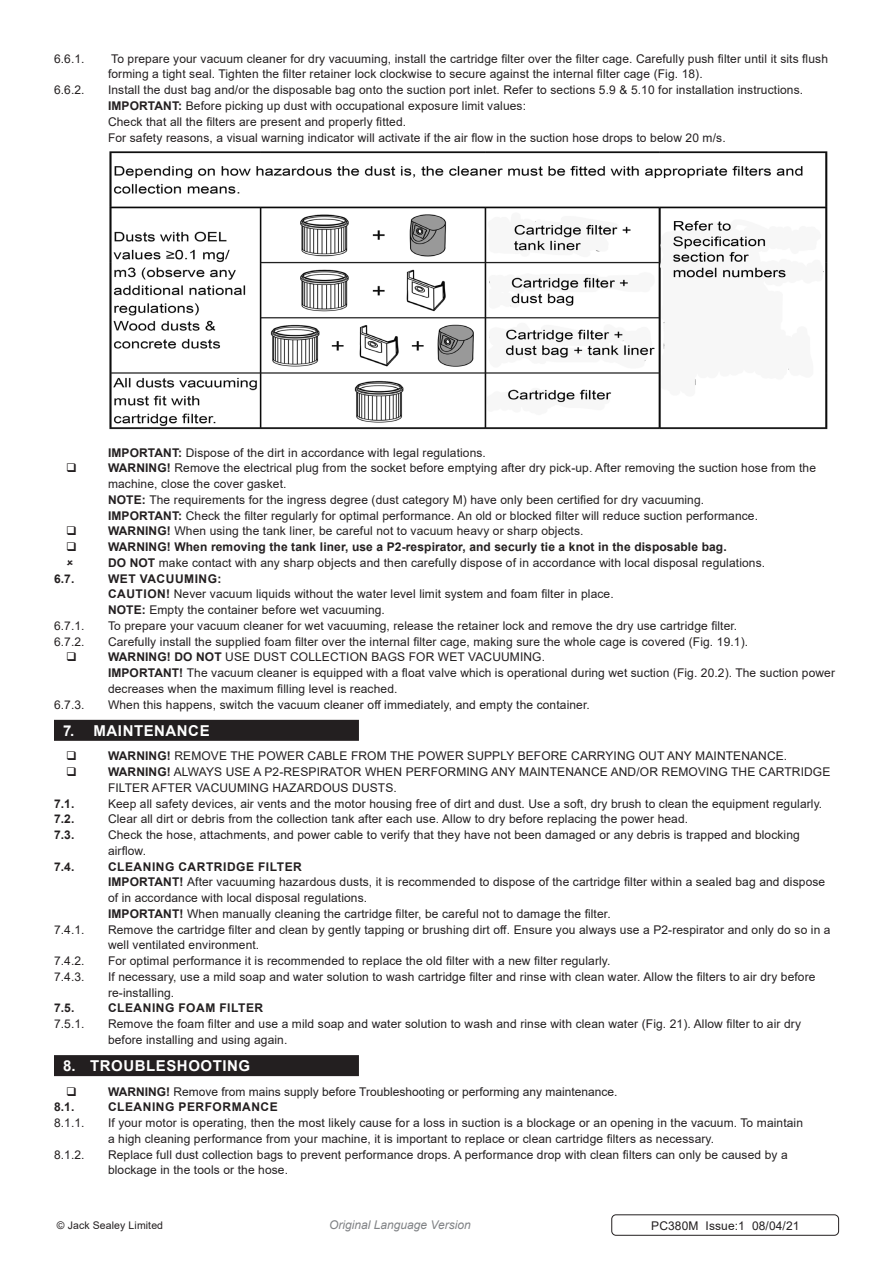
<style>
.page{position:relative;width:893px;height:1263px;background:#fff}
.page>*{position:absolute;margin:0;border:0;box-sizing:border-box;transform-origin:0 0}
.t1{font:700 15px "Arial";letter-spacing:.035em;color:#fff}
.Body{font:12px/15.8px "Arial";letter-spacing:.01em;color:#231f20}
.t2{font:700 12px "Arial";letter-spacing:.01em;color:#231f20}
.t3{font:700 12px "Arial";letter-spacing:.045em;color:#231f20}
.t4{font:italic 12px "Arial";color:#808285}
.Body__Footer{font:12px "Arial";letter-spacing:.01em;color:#231f20}
.Body__Justified__7pt{font:10.5px "Arial";letter-spacing:.01em;color:#231f20}
.s1{font-weight:700}
.s2{font-weight:400;font-size:12px;color:#231f20}
</style>
<div class="page">
<div style="left:54px;top:720px;width:305px;height:21px;background:#231f20"></div>
<div style="left:54px;top:1055px;width:305px;height:21px;background:#231f20"></div>
<img style="left:109px;top:151px;width:719px;height:279px">
<div style="left:611px;top:1214px;width:228px;height:22px;border:1px solid #231f20;border-radius:4px"></div>
<p class="Body" style="left:54px;top:51px;width:32px">6.6.1.</p>
<p class="Body" style="left:108px;top:51px;width:721px">To prepare your vacuum cleaner for dry vacuuming, install the cartridge filter over the filter cage. Carefully push filter until it sits flush forming a tight seal. Tighten the filter retainer lock clockwise to secure against the internal filter cage (Fig. 18).</p>
<p class="Body" style="left:54px;top:82px;width:32px">6.6.2.</p>
<p class="Body" style="left:108px;top:82px;width:697px">Install the dust bag and/or the disposable bag onto the suction port inlet. Refer to sections 5.9 &amp; 5.10 for installation instructions.</p>
<p class="Body" style="left:108px;top:98px;width:420px"><span class="s1">IMPORTANT:</span> Before picking up dust with occupational exposure limit values:</p>
<p class="Body" style="left:108px;top:114px;width:300px">Check that all the filters are present and properly fitted.</p>
<p class="Body" style="left:108px;top:129px;width:619px">For safety reasons, a visual warning indicator will activate if the air flow in the suction hose drops to below 20 m/s.</p>
<p class="Body" style="left:108px;top:444px;width:379px"><span class="s1">IMPORTANT:</span> Dispose of the dirt in accordance with legal regulations.</p>
<p class="Body" style="left:108px;top:460px;width:710px"><span class="s1">WARNING!</span> Remove the electrical plug from the socket before emptying after dry pick-up. After removing the suction hose from the machine, close the cover gasket.</p>
<p class="Body" style="left:108px;top:492px;width:598px"><span class="s1">NOTE:</span> The requirements for the ingress degree (dust category M) have only been certified for dry vacuuming.</p>
<p class="Body" style="left:108px;top:507px;width:652px"><span class="s1">IMPORTANT:</span> Check the filter regularly for optimal performance. An old or blocked filter will reduce suction performance.</p>
<p class="Body" style="left:108px;top:523px;width:477px"><span class="s1">WARNING!</span> When using the tank liner, be careful not to vacuum heavy or sharp objects.</p>
<p class="t2" style="left:108px;top:538px;width:620px">WARNING! When removing the tank liner, use a P2-respirator, and securly tie a knot in the disposable bag.</p>
<p class="Body" style="left:108px;top:555px;width:659px"><span class="s1">DO NOT</span> make contact with any sharp objects and then carefully dispose of in accordance with local disposal regulations.</p>
<p class="t2" style="left:54px;top:570px;width:22px">6.7.</p>
<p class="t3" style="left:108px;top:570px;width:115px">WET VACUUMING:</p>
<p class="Body" style="left:108px;top:586px;width:507px"><span class="s1">CAUTION!</span> Never vacuum liquids without the water level limit system and foam filter in place.</p>
<p class="Body" style="left:108px;top:602px;width:278px"><span class="s1">NOTE:</span> Empty the container before wet vacuuming.</p>
<p class="Body" style="left:54px;top:618px;width:32px">6.7.1.</p>
<p class="Body" style="left:108px;top:618px;width:631px">To prepare your vacuum cleaner for wet vacuuming, release the retainer lock and remove the dry use cartridge filter.</p>
<p class="Body" style="left:54px;top:633px;width:32px">6.7.2.</p>
<p class="Body" style="left:108px;top:633px;width:642px">Carefully install the supplied foam filter over the internal filter cage, making sure the whole cage is covered (Fig. 19.1).</p>
<p class="Body" style="left:108px;top:649px;width:439px"><span class="s1">WARNING! DO NOT</span> USE DUST COLLECTION BAGS FOR WET VACUUMING.</p>
<p class="Body" style="left:108px;top:665px;width:728px"><span class="s1">IMPORTANT!</span> The vacuum cleaner is equipped with a float valve which is operational during wet suction (Fig. 20.2). The suction power decreases when the maximum filling level is reached.</p>
<p class="Body" style="left:54px;top:696px;width:32px">6.7.3.</p>
<p class="Body" style="left:108px;top:696px;width:483px">When this happens, switch the vacuum cleaner off immediately, and empty the container.</p>
<p class="t1" style="left:63px;top:720px;width:159px">7. MAINTENANCE <span class="s2">e</span></p>
<p class="Body" style="left:108px;top:748px;width:681px"><span class="s1">WARNING!</span> REMOVE THE POWER CABLE FROM THE POWER SUPPLY BEFORE CARRYING OUT ANY MAINTENANCE.</p>
<p class="Body" style="left:108px;top:764px;width:724px"><span class="s1">WARNING!</span> ALWAYS USE A P2-RESPIRATOR WHEN PERFORMING ANY MAINTENANCE AND/OR REMOVING THE CARTRIDGE<br>FILTER AFTER VACUUMING HAZARDOUS DUSTS.</p>
<p class="t2" style="left:54px;top:795px;width:22px">7.1.</p>
<p class="Body" style="left:108px;top:795px;width:716px">Keep all safety devices, air vents and the motor housing free of dirt and dust. Use a soft, dry brush to clean the equipment regularly.</p>
<p class="t2" style="left:54px;top:811px;width:22px">7.2.</p>
<p class="Body" style="left:108px;top:811px;width:582px">Clear all dirt or debris from the collection tank after each use. Allow to dry before replacing the power head.</p>
<p class="t2" style="left:54px;top:826px;width:22px">7.3.</p>
<p class="Body" style="left:108px;top:827px;width:693px">Check the hose, attachments, and power cable to verify that they have not been damaged or any debris is trapped and blocking airflow.</p>
<p class="t2" style="left:54px;top:858px;width:22px">7.4.</p>
<p class="t3" style="left:108px;top:858px;width:195px">CLEANING CARTRIDGE FILTER</p>
<p class="Body" style="left:108px;top:874px;width:719px"><span class="s1">IMPORTANT!</span> After vacuuming hazardous dusts, it is recommended to dispose of the cartridge filter within a sealed bag and dispose of in accordance with local disposal regulations.</p>
<p class="Body" style="left:108px;top:906px;width:504px"><span class="s1">IMPORTANT!</span> When manually cleaning the cartridge filter, be careful not to damage the filter.</p>
<p class="Body" style="left:54px;top:921px;width:32px">7.4.1.</p>
<p class="Body" style="left:108px;top:921px;width:724px">Remove the cartridge filter and clean by gently tapping or brushing dirt off. Ensure you always use a P2-respirator and only do so in a well ventilated environment.</p>
<p class="Body" style="left:54px;top:953px;width:32px">7.4.2.</p>
<p class="Body" style="left:108px;top:953px;width:504px">For optimal performance it is recommended to replace the old filter with a new filter regularly.</p>
<p class="Body" style="left:54px;top:969px;width:32px">7.4.3.</p>
<p class="Body" style="left:108px;top:969px;width:709px">If necessary, use a mild soap and water solution to wash cartridge filter and rinse with clean water. Allow the filters to air dry before</p>
<p class="Body" style="left:108px;top:984px;width:68px">re-installing.</p>
<p class="t2" style="left:54px;top:1000px;width:22px">7.5.</p>
<p class="t3" style="left:108px;top:1000px;width:157px">CLEANING FOAM FILTER</p>
<p class="Body" style="left:54px;top:1016px;width:32px">7.5.1.</p>
<p class="Body" style="left:108px;top:1016px;width:694px">Remove the foam filter and use a mild soap and water solution to wash and rinse with clean water (Fig. 21). Allow filter to air dry before installing and using again.</p>
<p class="t1" style="left:63px;top:1055px;width:192px">8. TROUBLESHOOTING<span class="s2">.</span></p>
<p class="Body" style="left:108px;top:1083px;width:511px"><span class="s1">WARNING!</span> Remove from mains supply before Troubleshooting or performing any maintenance.</p>
<p class="t2" style="left:54px;top:1099px;width:22px">8.1.</p>
<p class="t3" style="left:108px;top:1099px;width:171px">CLEANING PERFORMANCE</p>
<p class="Body" style="left:54px;top:1115px;width:32px">8.1.1.</p>
<p class="Body" style="left:108px;top:1115px;width:697px">If your motor is operating, then the most likely cause for a loss in suction is a blockage or an opening in the vacuum. To maintain a high cleaning performance from your machine, it is important to replace or clean cartridge filters as necessary.</p>
<p class="Body" style="left:54px;top:1146px;width:32px">8.1.2.</p>
<p class="Body" style="left:108px;top:1146px;width:681px">Replace full dust collection bags to prevent performance drops. A performance drop with clean filters can only be caused by a blockage in the tools or the hose.</p>
<p class="Body__Justified__7pt" style="left:57px;top:1218px;width:108px">© Jack Sealey Limited</p>
<p class="t4" style="left:329px;top:1217px;width:143px">Original Language Version</p>
<p class="Body__Footer" style="left:651px;top:1217px;width:150px">PC380M Issue:1 08/04/21</p>
</div>
